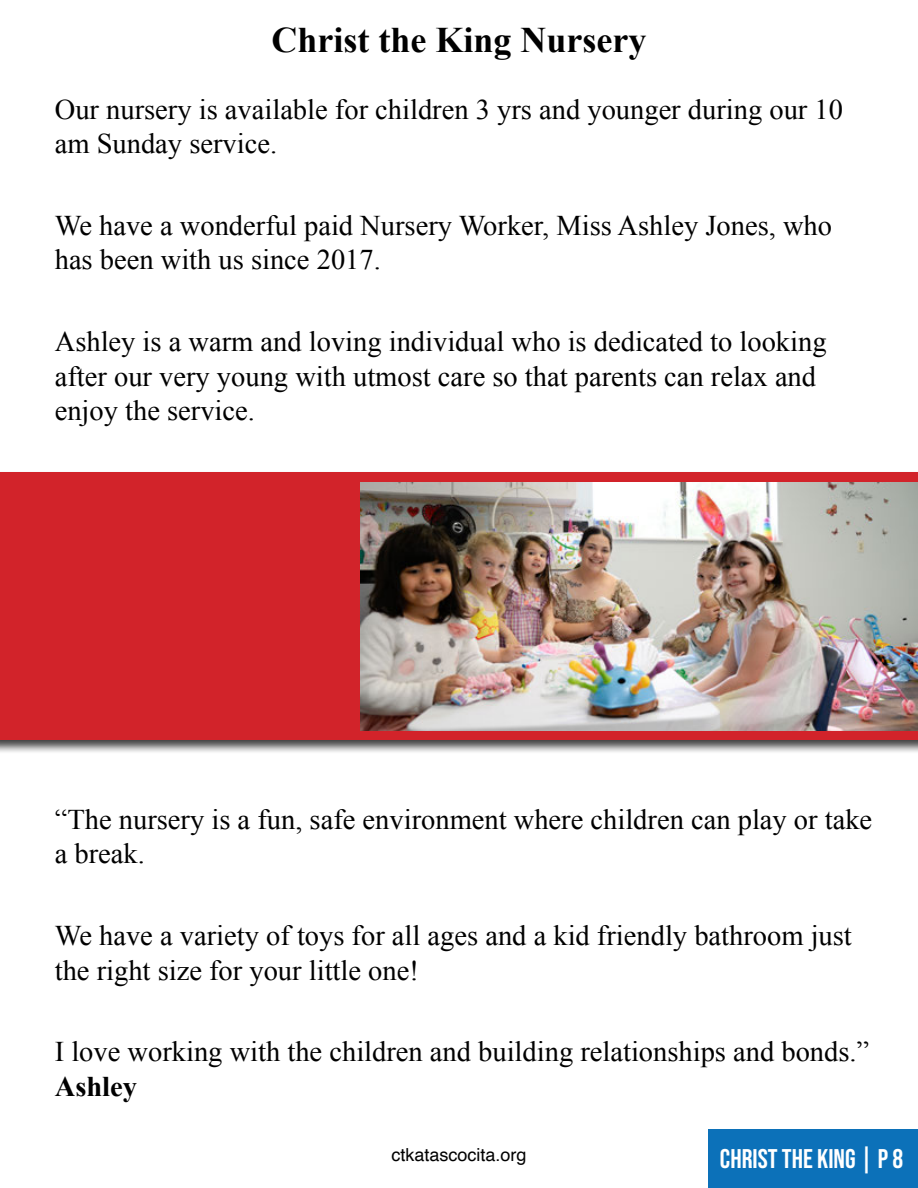
<style>
.page{position:relative;width:918px;height:1188px;background:#fff}
.page>*{position:absolute;margin:0;border:0;box-sizing:border-box;transform-origin:0 0}
.t1{font:700 36px "Times New Roman";color:#000}
.t2{font:28.5px/34.2px "Times New Roman";color:#000}
.t3{font:700 28.5px "Times New Roman";color:#000}
.t4{font:27px "Bebas Neue";color:#fff}
.t5{font:18px "Helvetica";color:#000}
</style>
<div class="page">
<div style="left:0;top:470px;width:918px;height:284px;background:#000;opacity:.75"></div>
<div style="left:0;top:472px;width:918px;height:268px;background:#d2232a"></div>
<div style="left:708px;top:1129px;width:210px;height:59px;background:#0c71b9"></div>
<img style="left:360px;top:482px;width:558px;height:249px">
<p class="t1" style="left:272px;top:15px;width:376px">Christ the King Nursery</p>
<p class="t2" style="left:55px;top:92px;width:790px">Our nursery is available for children 3 yrs and younger during our 10 am Sunday service.</p>
<p class="t2" style="left:55px;top:208px;width:779px">We have a wonderful paid Nursery Worker, Miss Ashley Jones, who has been with us since 2017.</p>
<p class="t2" style="left:55px;top:324px;width:773px">Ashley is a warm and loving individual who is dedicated to looking after our very young with utmost care so that parents can relax and enjoy the service.</p>
<p class="t2" style="left:55px;top:802px;width:819px">“The nursery is a fun, safe environment where children can play or take a break.</p>
<p class="t2" style="left:55px;top:918px;width:799px">We have a variety of toys for all ages and a kid friendly bathroom just the right size for your little one!</p>
<p class="t2" style="left:55px;top:1034px;width:816px">I love working with the children and building relationships and bonds.”</p>
<p class="t3" style="left:55px;top:1066px;width:84px">Ashley</p>
<p class="t5" style="left:391px;top:1141px;width:137px">ctkatascocita.org</p>
<p class="t4" style="left:720px;top:1143px;width:185px">CHRIST THE KING | P 8</p>
</div>
